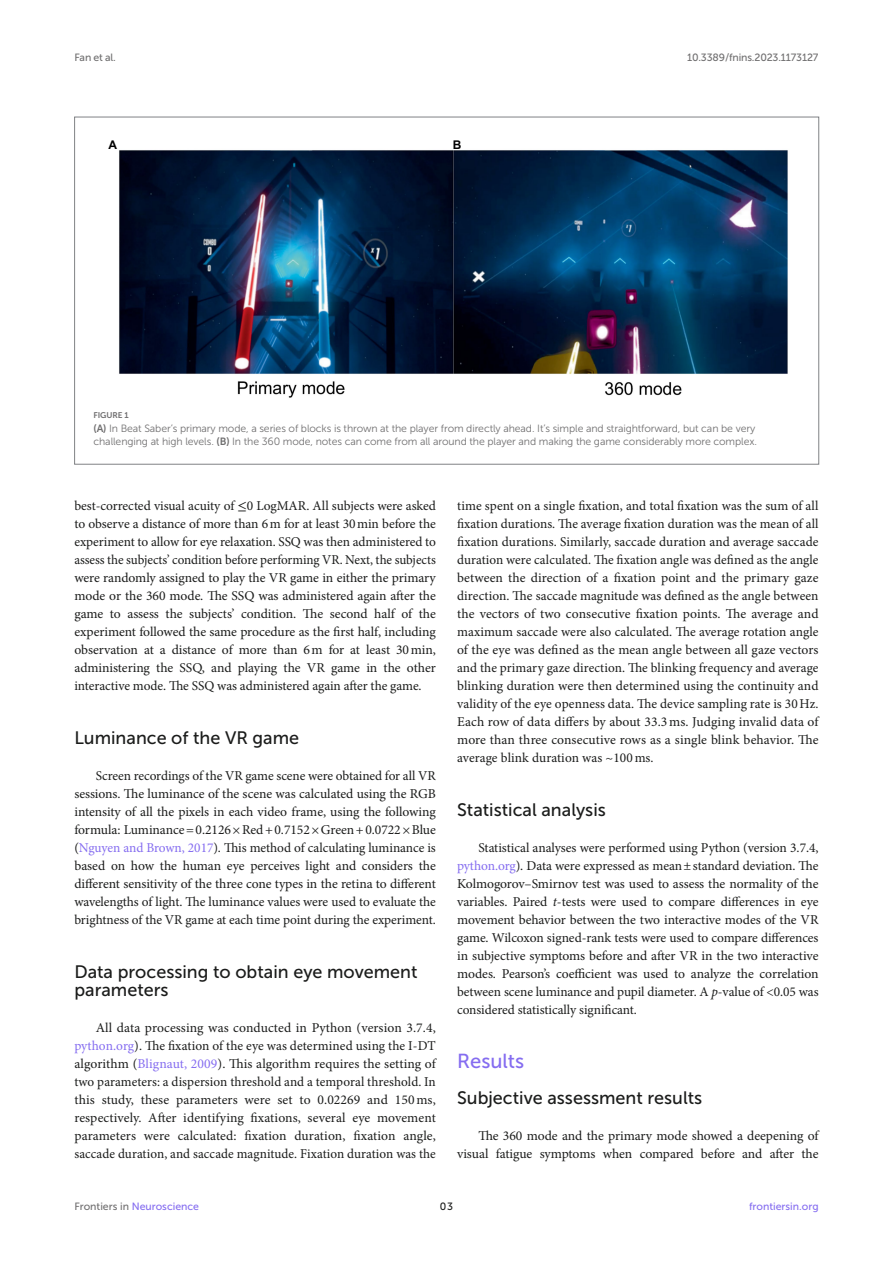
<style>
.page{position:relative;width:893px;height:1263px;background:#fff}
.page>*{position:absolute;margin:0;border:0;box-sizing:border-box;transform-origin:0 0}
.HEAD_1{font:20.25px "Museo Sans 500";color:#856df0}
.HEAD_2{font:18px/18px "Museo Sans 500";color:#1b1c1b}
.HEAD_2_after_HEAD_1{font:18px "Museo Sans 500";color:#1b1c1b}
.TEXT_FLUSH{font:13.5px/18px "Minion Pro";letter-spacing:-.005em;color:#1b1c1b;text-align:justify}
.t1{font:700 12px "Arial";color:#010001}
.FIG_LEG{font:10.5px/13.5px "Museo Sans 300";letter-spacing:-.01em;color:#706f70}
.t2{font:10.5px "Museo Sans 500";color:#856df0}
.t3{font:10.5px "Museo Sans 500";letter-spacing:-.015em;color:#706f70}
.t4{font:10.5px "Museo Sans 500";color:#1b1c1b}
.FIG_HD{font:8.25px "Museo Sans 700";letter-spacing:-.01em;color:#706f70}
.s1{font-family:"Museo Sans 700"}
.s2{font-family:"STIX General"}
.s3{color:#856df0}
.s4{font-style:italic}
.s5{color:#706f70}
</style>
<div class="page">
<img style="left:119px;top:150px;width:669px;height:248px">
<p class="t3" style="left:74px;top:51px;width:43px">Fan et al.</p>
<p class="t3" style="left:687px;top:51px;width:133px">10.3389/fnins.2023.1173127</p>
<p class="t1" style="left:109px;top:136px;width:10px">A</p>
<p class="t1" style="left:453px;top:136px;width:10px">B</p>
<p class="FIG_HD" style="left:94px;top:411px;width:37px">FIGURE 1</p>
<p class="FIG_LEG" style="left:94px;top:421px;width:665px"><span class="s1">(A)</span> In Beat Saber’s primary mode, a series of blocks is thrown at the player from directly ahead. It’s simple and straightforward, but can be very challenging at high levels. <span class="s1">(B)</span> In the 360 mode, notes can come from all around the player and making the game considerably more complex.</p>
<p class="TEXT_FLUSH" style="left:74px;top:497px;width:363px">best-corrected visual acuity of <span class="s2">≤</span>0 LogMAR. All subjects were asked to observe a distance of more than 6m for at least 30min before the experiment to allow for eye relaxation. SSQ was then administered to assess the subjects’ condition before performing VR. Next, the subjects were randomly assigned to play the VR game in either the primary mode or the 360 mode. The SSQ was administered again after the game to assess the subjects’ condition. The second half of the experiment followed the same procedure as the first half, including observation at a distance of more than 6m for at least 30min, administering the SSQ, and playing the VR game in the other interactive mode. The SSQ was administered again after the game.</p>
<p class="HEAD_2" style="left:74px;top:729px;width:226px">Luminance of the VR game</p>
<p class="TEXT_FLUSH" style="left:74px;top:767px;width:363px;text-indent:21px">Screen recordings of the VR game scene were obtained for all VR sessions. The luminance of the scene was calculated using the RGB intensity of all the pixels in each video frame, using the following formula: Luminance=0.2126×Red+0.7152×Green+0.0722×Blue (<span class="s3">Nguyen and Brown, 2017</span>). This method of calculating luminance is based on how the human eye perceives light and considers the different sensitivity of the three cone types in the retina to different wavelengths of light. The luminance values were used to evaluate the brightness of the VR game at each time point during the experiment.</p>
<p class="HEAD_2" style="left:74px;top:963px;width:345px">Data processing to obtain eye movement parameters</p>
<p class="TEXT_FLUSH" style="left:74px;top:1019px;width:363px;text-indent:21px">All data processing was conducted in Python (version 3.7.4, <span class="s3">python.org</span>). The fixation of the eye was determined using the I-DT algorithm (<span class="s3">Blignaut, 2009</span>). This algorithm requires the setting of two parameters: a dispersion threshold and a temporal threshold. In this study, these parameters were set to 0.02269 and 150ms, respectively. After identifying fixations, several eye movement parameters were calculated: fixation duration, fixation angle, saccade duration, and saccade magnitude. Fixation duration was the</p>
<p class="TEXT_FLUSH" style="left:457px;top:497px;width:363px">time spent on a single fixation, and total fixation was the sum of all fixation durations. The average fixation duration was the mean of all fixation durations. Similarly, saccade duration and average saccade duration were calculated. The fixation angle was defined as the angle between the direction of a fixation point and the primary gaze direction. The saccade magnitude was defined as the angle between the vectors of two consecutive fixation points. The average and maximum saccade were also calculated. The average rotation angle of the eye was defined as the mean angle between all gaze vectors and the primary gaze direction. The blinking frequency and average blinking duration were then determined using the continuity and validity of the eye openness data. The device sampling rate is 30Hz.<br>Each row of data differs by about 33.3 ms. Judging invalid data of more than three consecutive rows as a single blink behavior. The average blink duration was ~100 ms.</p>
<p class="HEAD_2" style="left:457px;top:801px;width:150px">Statistical analysis</p>
<p class="TEXT_FLUSH" style="left:457px;top:839px;width:363px;text-indent:21px">Statistical analyses were performed using Python (version 3.7.4, <span class="s3">python.org</span>). Data were expressed as mean±standard deviation. The Kolmogorov–Smirnov test was used to assess the normality of the variables. Paired <span class="s4">t</span>-tests were used to compare differences in eye movement behavior between the two interactive modes of the VR game. Wilcoxon signed-rank tests were used to compare differences in subjective symptoms before and after VR in the two interactive modes. Pearson’s coefficient was used to analyze the correlation between scene luminance and pupil diameter. A <span class="s4">p</span>-value of &lt;0.05 was considered statistically significant.</p>
<p class="HEAD_1" style="left:457px;top:1050px;width:69px">Results</p>
<p class="HEAD_2_after_HEAD_1" style="left:457px;top:1088px;width:247px">Subjective assessment results</p>
<p class="TEXT_FLUSH" style="left:457px;top:1127px;width:363px;text-align:right">The 360 mode and the primary mode showed a deepening of visual fatigue symptoms when compared before and after the</p>
<p class="t2" style="left:74px;top:1200px;width:126px"><span class="s5">Frontiers in</span> Neuroscience</p>
<p class="t4" style="left:440px;top:1200px;width:15px">03</p>
<p class="t2" style="left:749px;top:1200px;width:71px">frontiersin.org</p>
</div>
